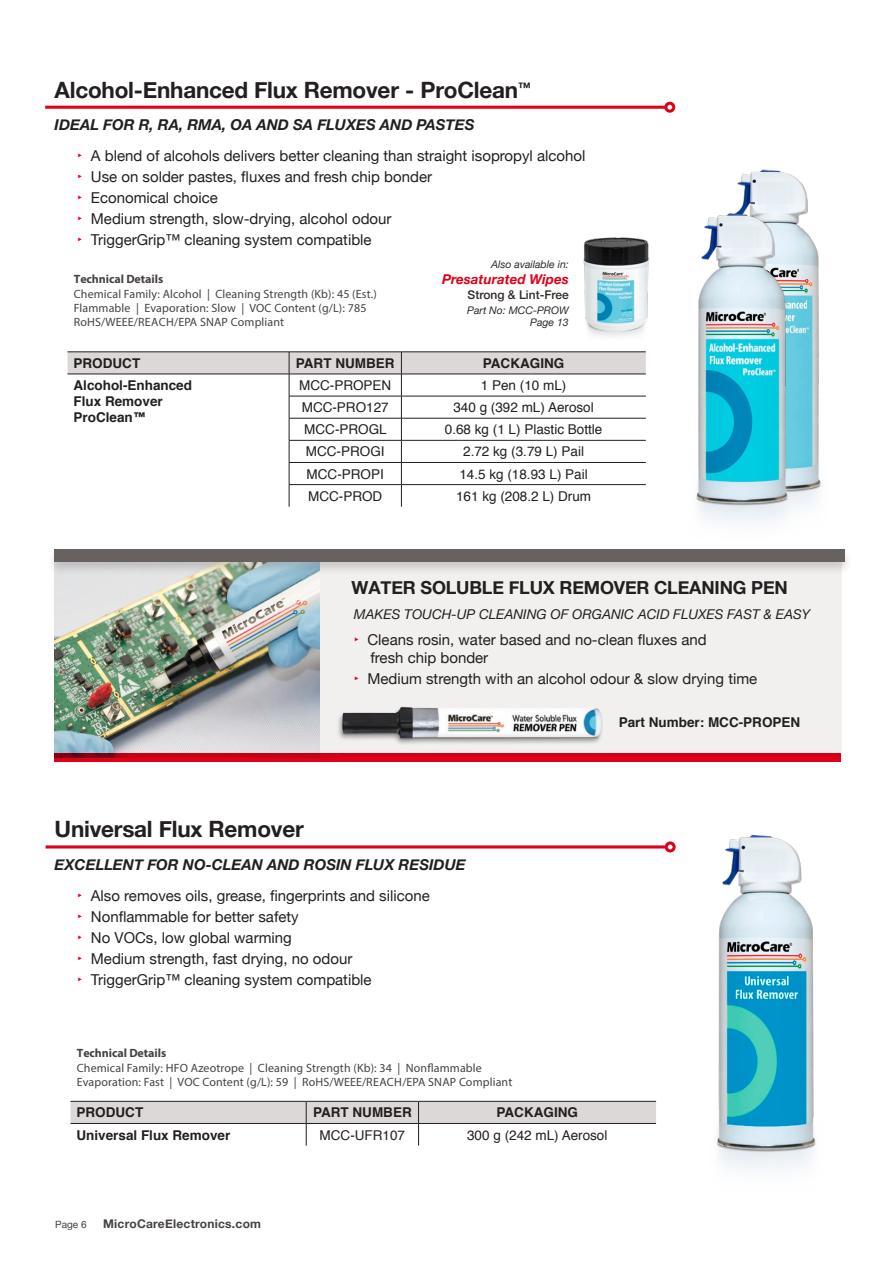
<style>
.page{position:relative;width:893px;height:1263px;background:#fff}
.page>*{position:absolute;margin:0;border:0;box-sizing:border-box;transform-origin:0 0}
.t1{font:700 22.5px "Helvetica Neue";letter-spacing:-.01em;color:#231f20}
.t2{font:700 18px "Helvetica Neue";letter-spacing:-.01em;color:#231f20}
.t3{font:15px/18px "Helvetica Neue";color:#231f20}
.t4{font:italic 700 15px "Helvetica Neue";color:#231f20}
.t5{font:13.5px "Helvetica";color:#231f20}
.t6{font:700 13.5px/16.2px "Helvetica";color:#231f20}
.t7{font:italic 13.5px "Helvetica Neue";color:#231f20}
.t8{font:italic 700 13.5px "Helvetica Neue";color:#e00019}
.t9{font:12px "Myriad Pro";letter-spacing:.01em;color:#464240}
.t10{font:700 12px "Myriad Pro";letter-spacing:-.005em;color:#464240}
.t11{font:700 12px "Helvetica Neue";letter-spacing:.02em;color:#464240}
.t12{font:500 12px "Helvetica Neue";color:#2e2926}
.t13{font:italic 10.5px/12.6px "Helvetica Neue";color:#2e2926;text-align:right}
.t14{font:10.05px "Helvetica Neue";color:#464240}
.s1{color:#e00019}
</style>
<div class="page">
<svg style="left:46px;top:841px;width:630px;height:11px"></svg>
<svg style="left:71px;top:1101px;width:585px;height:44px"></svg>
<img style="left:716px;top:834px;width:100px;height:335px">
<img style="left:583px;top:237px;width:66px;height:100px">
<svg style="left:68px;top:352px;width:578px;height:155px"></svg>
<img style="left:737px;top:169px;width:84px;height:338px">
<img style="left:696px;top:211px;width:106px;height:312px">
<svg style="left:45px;top:102px;width:630px;height:11px"></svg>
<img style="left:55px;top:576px;width:265px;height:178px">
<div style="left:320px;top:561px;width:521px;height:196px;background:#f2efef"></div>
<div style="left:46px;top:547px;width:807px;height:29px;background:#231f20;opacity:.19"></div>
<div style="left:55px;top:549px;width:790px;height:12px;background:#676260"></div>
<svg style="left:55px;top:754px;width:786px;height:8px;background:#d50017"></svg>
<div style="left:336px;top:706px;width:267px;height:40px;background:#231f20;opacity:.43"></div>
<img style="left:336px;top:706px;width:267px;height:34px">
<p class="t1" style="left:55px;top:72px;width:478px">Alcohol-Enhanced Flux Remover - ProClean<sup>™</sup></p>
<p class="t4" style="left:55px;top:113px;width:421px">IDEAL FOR R, RA, RMA, OA AND SA FLUXES AND PASTES</p>
<p class="t3" style="left:77px;top:147px;width:510px"><span class="s1">‣</span> A blend of alcohols delivers better cleaning than straight isopropyl alcohol</p>
<p class="t3" style="left:77px;top:168px;width:356px"><span class="s1">‣</span> Use on solder pastes, fluxes and fresh chip bonder</p>
<p class="t3" style="left:77px;top:189px;width:142px"><span class="s1">‣</span> Economical choice</p>
<p class="t3" style="left:77px;top:210px;width:316px"><span class="s1">‣</span> Medium strength, slow-drying, alcohol odour</p>
<p class="t3" style="left:77px;top:231px;width:296px"><span class="s1">‣</span> TriggerGrip™ cleaning system compatible</p>
<p class="t10" style="left:74px;top:271px;width:91px">Technical Details</p>
<p class="t9" style="left:74px;top:286px;width:304px">Chemical Family: Alcohol | Cleaning Strength (Kb): 45 (Est.)</p>
<p class="t9" style="left:74px;top:300px;width:294px">Flammable | Evaporation: Slow | VOC Content (g/L): 785</p>
<p class="t9" style="left:74px;top:315px;width:212px">RoHS/WEEE/REACH/EPA SNAP Compliant</p>
<p class="t6" style="left:74px;top:355px;width:68px">PRODUCT</p>
<p class="t6" style="left:296px;top:355px;width:100px">PART NUMBER</p>
<p class="t6" style="left:483px;top:355px;width:83px">PACKAGING</p>
<p class="t6" style="left:74px;top:377px;width:120px">Alcohol-Enhanced<br>Flux Remover<br>ProClean™</p>
<p class="t5" style="left:299px;top:375px;width:94px">MCC-PROPEN</p>
<p class="t5" style="left:481px;top:375px;width:87px">1 Pen (10 mL)</p>
<p class="t13" style="left:491px;top:258px;width:79px">Also available in:</p>
<p class="t8" style="left:442px;top:268px;width:128px">Presaturated Wipes</p>
<p class="t12" style="left:468px;top:285px;width:103px">Strong &amp; Lint-Free</p>
<p class="t13" style="left:467px;top:304px;width:103px">Part No: MCC-PROW<br>Page 13</p>
<p class="t5" style="left:302px;top:397px;width:89px">MCC-PRO127</p>
<p class="t5" style="left:453px;top:397px;width:142px">340 g (392 mL) Aerosol</p>
<p class="t5" style="left:304px;top:419px;width:84px">MCC-PROGL</p>
<p class="t5" style="left:445px;top:419px;width:159px">0.68 kg (1 L) Plastic Bottle</p>
<p class="t5" style="left:306px;top:441px;width:80px">MCC-PROGI</p>
<p class="t5" style="left:463px;top:441px;width:122px">2.72 kg (3.79 L) Pail</p>
<p class="t5" style="left:307px;top:463px;width:79px">MCC-PROPI</p>
<p class="t5" style="left:459px;top:463px;width:130px">14.5 kg (18.93 L) Pail</p>
<p class="t5" style="left:308px;top:486px;width:76px">MCC-PROD</p>
<p class="t5" style="left:456px;top:486px;width:137px">161 kg (208.2 L) Drum</p>
<p class="t2" style="left:352px;top:574px;width:438px">WATER SOLUBLE FLUX REMOVER CLEANING PEN</p>
<p class="t7" style="left:354px;top:604px;width:458px">MAKES TOUCH-UP CLEANING OF ORGANIC ACID FLUXES FAST &amp; EASY</p>
<p class="t3" style="left:370px;top:631px;width:338px;text-indent:-17px"><span class="s1">‣</span> Cleans rosin, water based and no-clean fluxes and fresh chip bonder</p>
<p class="t3" style="left:354px;top:670px;width:405px"><span class="s1">‣</span> Medium strength with an alcohol odour &amp; slow drying time</p>
<p class="t6" style="left:619px;top:714px;width:183px">Part Number: MCC-PROPEN</p>
<p class="t1" style="left:55px;top:812px;width:251px">Universal Flux Remover</p>
<p class="t4" style="left:55px;top:852px;width:413px">EXCELLENT FOR NO-CLEAN AND ROSIN FLUX RESIDUE</p>
<p class="t3" style="left:77px;top:887px;width:354px"><span class="s1">‣</span> Also removes oils, grease, fingerprints and silicone</p>
<p class="t3" style="left:77px;top:908px;width:223px"><span class="s1">‣</span> Nonflammable for better safety</p>
<p class="t3" style="left:77px;top:929px;width:216px"><span class="s1">‣</span> No VOCs, low global warming</p>
<p class="t3" style="left:77px;top:950px;width:277px"><span class="s1">‣</span> Medium strength, fast drying, no odour</p>
<p class="t3" style="left:77px;top:971px;width:296px"><span class="s1">‣</span> TriggerGrip™ cleaning system compatible</p>
<p class="t10" style="left:77px;top:1045px;width:91px">Technical Details</p>
<p class="t9" style="left:77px;top:1060px;width:406px">Chemical Family: HFO Azeotrope | Cleaning Strength (Kb): 34 | Nonflammable</p>
<p class="t9" style="left:77px;top:1075px;width:437px">Evaporation: Fast | VOC Content (g/L): 59 | RoHS/WEEE/REACH/EPA SNAP Compliant</p>
<p class="t6" style="left:77px;top:1105px;width:68px">PRODUCT</p>
<p class="t6" style="left:313px;top:1105px;width:100px">PART NUMBER</p>
<p class="t6" style="left:497px;top:1105px;width:83px">PACKAGING</p>
<p class="t6" style="left:77px;top:1127px;width:155px">Universal Flux Remover</p>
<p class="t5" style="left:320px;top:1124px;width:87px">MCC-UFR107</p>
<p class="t5" style="left:467px;top:1124px;width:142px">300 g (242 mL) Aerosol</p>
<p class="t14" style="left:55px;top:1217px;width:33px">Page 6</p>
<p class="t11" style="left:103px;top:1214px;width:159px">MicroCareElectronics.com</p>
</div>
